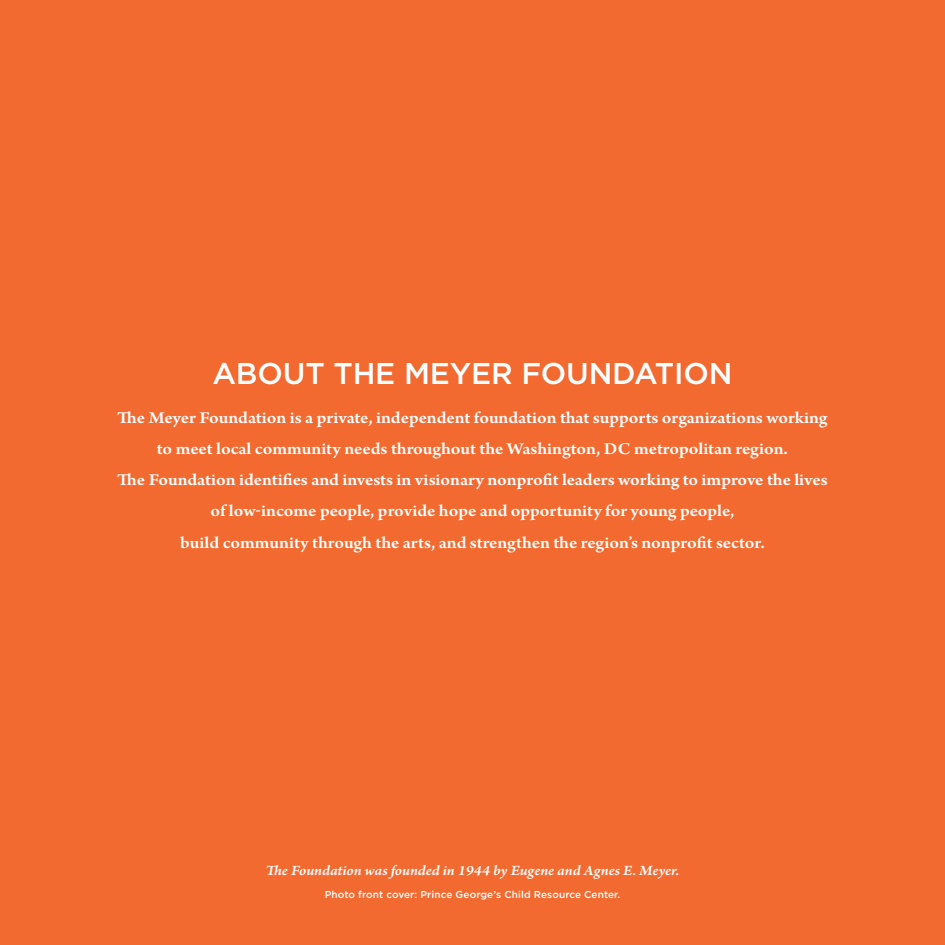
<style>
.page{position:relative;width:945px;height:945px;background:#f26a30}
.page>*{position:absolute;margin:0;border:0;box-sizing:border-box;transform-origin:0 0}
.t1{font:500 30px "Gotham";letter-spacing:-.005em;color:#fff}
.t2{font:600 17.5px/31.2px "Arno Pro";color:#fff;text-align:center;scale:1.08 1}
.t3{font:italic 600 15px "Arno Pro";color:#fff;scale:1.08 1}
.t4{font:500 10px "Gotham";letter-spacing:.01em;color:#fff}
</style>
<div class="page">
<h1 class="t1" style="left:212px;top:356px;width:522px">ABOUT THE MEYER FOUNDATION</h1>
<p class="t2" style="left:117px;top:403px;width:659px">The Meyer Foundation is a private, independent foundation that supports organizations working to meet local community needs throughout the Washington, DC metropolitan region.<br>The Foundation identifies and invests in visionary nonprofit leaders working to improve the lives of low-income people, provide hope and opportunity for young people,<br>build community through the arts, and strengthen the region’s nonprofit sector.</p>
<p class="t3" style="left:266px;top:865px;width:384px">The Foundation was founded in 1944 by Eugene and Agnes E. Meyer.</p>
<p class="t4" style="left:325px;top:889px;width:297px">Photo front cover: Prince George’s Child Resource Center.</p>
</div>
